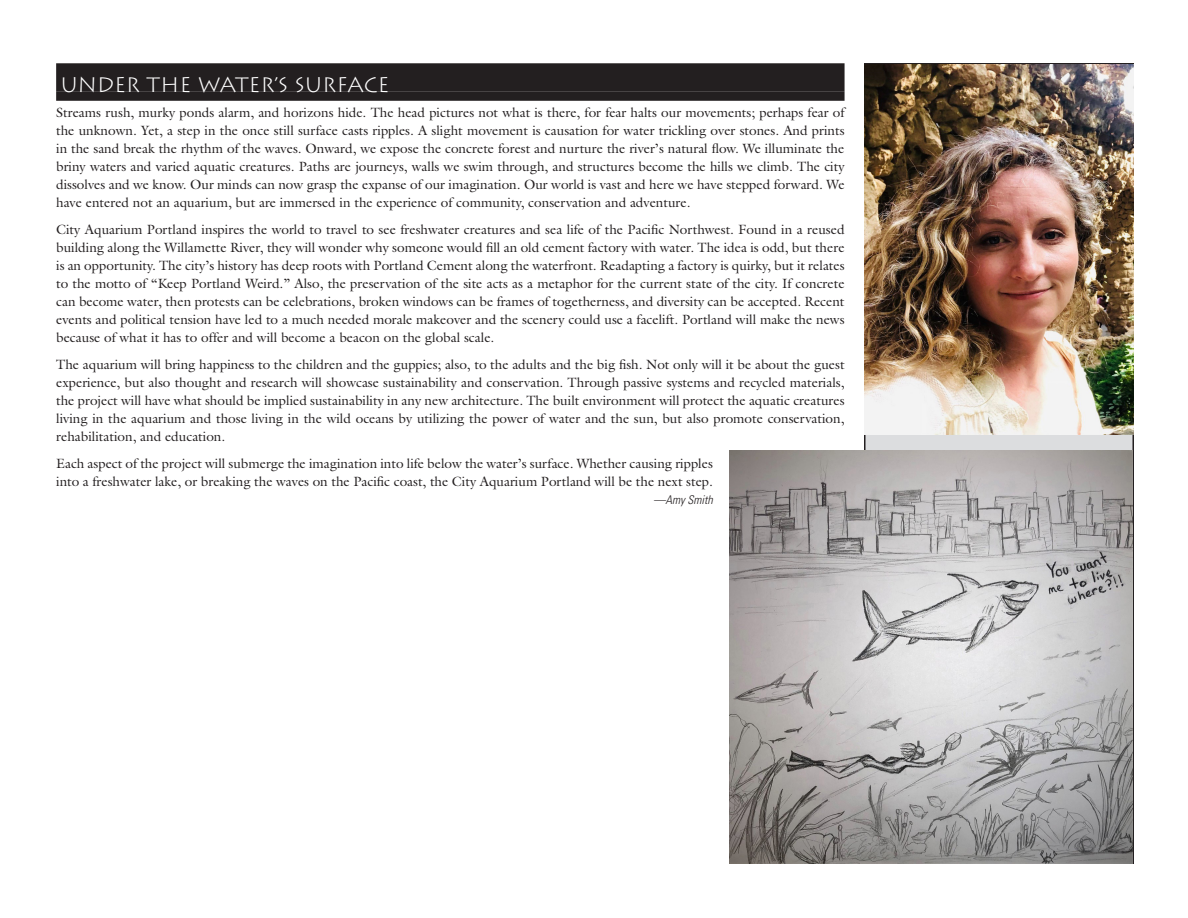
<style>
.page{position:relative;width:1188px;height:918px;background:#fff}
.page>*{position:absolute;margin:0;border:0;box-sizing:border-box;transform-origin:0 0}
.t1{font:300 21px "Lithos";color:#fff}
.text{font:13.5px/18px "Galliard";color:#231f20;text-align:justify}
.source{font:italic 300 condensed 12px "Univers";color:#231f20}
</style>
<div class="page">
<div style="left:56px;top:63px;width:789px;height:29px;background:#231f20"></div>
<div style="left:56px;top:92px;width:789px;height:9px;background:#231f20"></div>
<img style="left:729px;top:450px;width:403px;height:414px">
<img style="left:864px;top:65px;width:270px;height:369px">
<p class="t1" style="left:61px;top:72px;width:330px">UNDER THE WATER’S SURFACE</p>
<p class="text" style="left:56px;top:104px;width:790px">Streams rush, murky ponds alarm, and horizons hide. The head pictures not what is there, for fear halts our movements; perhaps fear of the unknown. Yet, a step in the once still surface casts ripples. A slight movement is causation for water trickling over stones. And prints in the sand break the rhythm of the waves. Onward, we expose the concrete forest and nurture the river’s natural flow. We illuminate the briny waters and varied aquatic creatures. Paths are journeys, walls we swim through, and structures become the hills we climb. The city dissolves and we know. Our minds can now grasp the expanse of our imagination. Our world is vast and here we have stepped forward. We have entered not an aquarium, but are immersed in the experience of community, conservation and adventure.</p>
<p class="text" style="left:56px;top:221px;width:790px">City Aquarium Portland inspires the world to travel to see freshwater creatures and sea life of the Pacific Northwest. Found in a reused building along the Willamette River, they will wonder why someone would fill an old cement factory with water. The idea is odd, but there is an opportunity. The city’s history has deep roots with Portland Cement along the waterfront. Readapting a factory is quirky, but it relates to the motto of “Keep Portland Weird.” Also, the preservation of the site acts as a metaphor for the current state of the city. If concrete can become water, then protests can be celebrations, broken windows can be frames of togetherness, and diversity can be accepted. Recent events and political tension have led to a much needed morale makeover and the scenery could use a facelift. Portland will make the news because of what it has to offer and will become a beacon on the global scale.</p>
<p class="text" style="left:56px;top:356px;width:790px">The aquarium will bring happiness to the children and the guppies; also, to the adults and the big fish. Not only will it be about the guest experience, but also thought and research will showcase sustainability and conservation. Through passive systems and recycled materials, the project will have what should be implied sustainability in any new architecture. The built environment will protect the aquatic creatures living in the aquarium and those living in the wild oceans by utilizing the power of water and the sun, but also promote conservation, rehabilitation, and education.</p>
<p class="text" style="left:56px;top:455px;width:658px">Each aspect of the project will submerge the imagination into life below the water’s surface. Whether causing ripples into a freshwater lake, or breaking the waves on the Pacific coast, the City Aquarium Portland will be the next step.</p>
<p class="source" style="left:654px;top:493px;width:61px">—Amy Smith</p>
</div>
